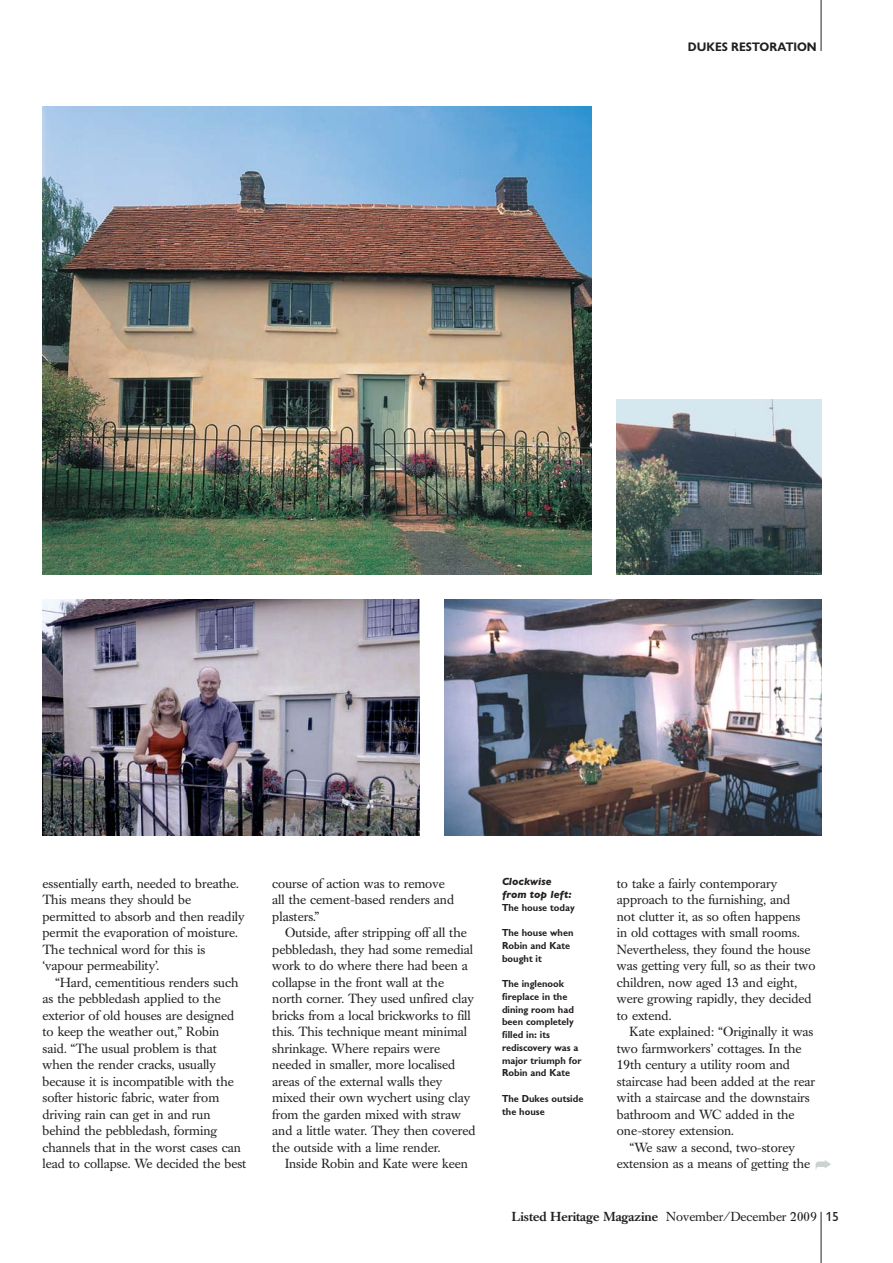
<style>
.page{position:relative;width:893px;height:1263px;background:#fff}
.page>*{position:absolute;margin:0;border:0;box-sizing:border-box;transform-origin:0 0}
.t1{font:13.2px/16.5px "Caslon Book BE";color:#231f20}
.t2{font:500 12.9px "Caslon Book BE";color:#231f20}
.t3{font:700 12.75px "Giltus T";color:#231f20}
.t4{font:700 10.5px/12.8px "Giltus T";color:#231f20}
.t5{font:italic 700 10.5px/12.8px "Gill Sans";color:#231f20}
.s1{color:#cad3ce}
.s2{font-weight:400}
.s3{font-family:"Giltus T";font-size:13.5px}
</style>
<div class="page">
<hr style="left:820px;top:1212px;width:1px;height:51px;background:#231f20">
<hr style="left:820px;top:0;width:1px;height:51px;background:#231f20">
<img style="left:43px;top:106px;width:548px;height:468px">
<img style="left:43px;top:600px;width:376px;height:236px">
<img style="left:444px;top:600px;width:377px;height:236px">
<img style="left:617px;top:400px;width:204px;height:174px">
<p class="t3" style="left:687px;top:42px;width:130px">DUKES RESTORATION</p>
<p class="t1" style="left:43px;top:877px;width:204px">essentially earth, needed to breathe.<br>This means they should be permitted to absorb and then readily permit the evaporation of moisture.<br>The technical word for this is ‘vapour permeability’.</p>
<p class="t1" style="left:43px;top:976px;width:205px;text-indent:13px">“Hard, cementitious renders such as the pebbledash applied to the exterior of old houses are designed to keep the weather out,” Robin said. “The usual problem is that when the render cracks, usually because it is incompatible with the softer historic fabric, water from driving rain can get in and run behind the pebbledash, forming channels that in the worst cases can lead to collapse. We decided the best</p>
<p class="t1" style="left:272px;top:877px;width:183px">course of action was to remove all the cement-based renders and plasters.”</p>
<p class="t1" style="left:272px;top:926px;width:205px;text-indent:13px">Outside, after stripping off all the pebbledash, they had some remedial work to do where there had been a collapse in the front wall at the north corner. They used unfired clay bricks from a local brickworks to fill this. This technique meant minimal shrinkage. Where repairs were needed in smaller, more localised areas of the external walls they mixed their own wychert using clay from the garden mixed with straw and a little water. They then covered the outside with a lime render.</p>
<p class="t1" style="left:285px;top:1157px;width:184px">Inside Robin and Kate were keen</p>
<p class="t5" style="left:502px;top:876px;width:71px">Clockwise from top left:</p>
<p class="t4" style="left:502px;top:902px;width:74px">The house today</p>
<p class="t4" style="left:502px;top:927px;width:73px">The house when<br>Robin and Kate bought it</p>
<p class="t4" style="left:502px;top:978px;width:81px">The inglenook fireplace in the dining room had been completely filled in: its rediscovery was a major triumph for<br>Robin and Kate</p>
<p class="t4" style="left:502px;top:1093px;width:83px">The Dukes outside the house</p>
<p class="t1" style="left:617px;top:877px;width:200px">to take a fairly contemporary approach to the furnishing, and<br>not clutter it, as so often happens<br>in old cottages with small rooms.<br>Nevertheless, they found the house was getting very full, so as their two children, now aged 13 and eight, were growing rapidly, they decided to extend.</p>
<p class="t1" style="left:629px;top:1025px;width:185px">Kate explained: “Originally it was</p>
<p class="t1" style="left:617px;top:1042px;width:186px">two farmworkers’ cottages. In the</p>
<p class="t1" style="left:617px;top:1058px;width:174px">19th century a utility room and</p>
<p class="t1" style="left:617px;top:1075px;width:200px">staircase had been added at the rear</p>
<p class="t1" style="left:617px;top:1091px;width:194px">with a staircase and the downstairs</p>
<p class="t1" style="left:617px;top:1108px;width:179px">bathroom and WC added in the</p>
<p class="t1" style="left:617px;top:1124px;width:119px">one-storey extension.</p>
<p class="t1" style="left:629px;top:1141px;width:167px">“We saw a second, two-storey</p>
<p class="t1" style="left:617px;top:1157px;width:216px">extension as a means of getting the <span class="s1">➦</span></p>
<p class="t2" style="left:511px;top:1211px;width:328px">Listed Heritage Magazine <span class="s2">November/December 2009</span> <span class="s3">15</span></p>
</div>
